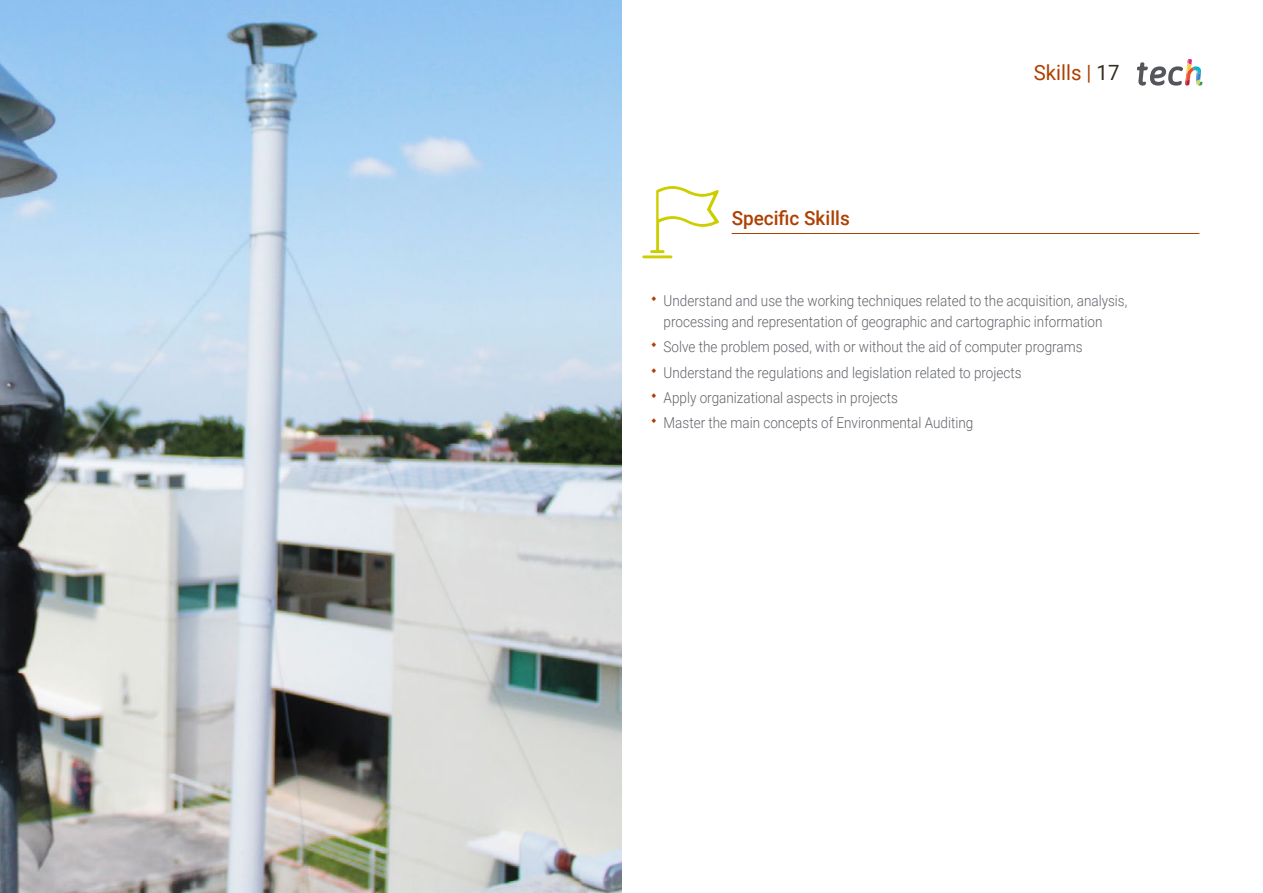
<style>
.page{position:relative;width:1263px;height:893px;background:#fff}
.page>*{position:absolute;margin:0;border:0;box-sizing:border-box;transform-origin:0 0}
.t1{font:21px "Roboto";color:#ae4000}
.t2{font:500 19.5px "Roboto";color:#ae4000}
.t3{font:300 15px/25.2px "Roboto";color:#61646a;scale:.9 1}
.s1{color:#312e20}
</style>
<div class="page">
<svg style="left:1137px;top:59px;width:65px;height:27px"></svg>
<hr style="left:732px;top:233px;width:467px;height:1px;background:#ae4000">
<hr style="left:642px;top:255px;width:30px;height:3px;background:#cdce00">
<svg style="left:650px;top:186px;width:69px;height:67px"></svg>
<img style="left:0;top:0;width:622px;height:893px">
<h2 class="t2" style="left:732px;top:205px;width:120px">Specific Skills</h2>
<h1 class="t1" style="left:1034px;top:57px;width:87px">Skills | <span class="s1">17</span></h1>
<p class="t3" style="left:664px;top:290px;width:517px;line-height:21px">Understand and use the working techniques related to the acquisition, analysis, processing and representation of geographic and cartographic information</p>
<p class="t3" style="left:664px;top:334px;width:467px">Solve the problem posed, with or without the aid of computer programs Understand the regulations and legislation related to projects<br>Apply organizational aspects in projects<br>Master the main concepts of Environmental Auditing</p>
</div>
